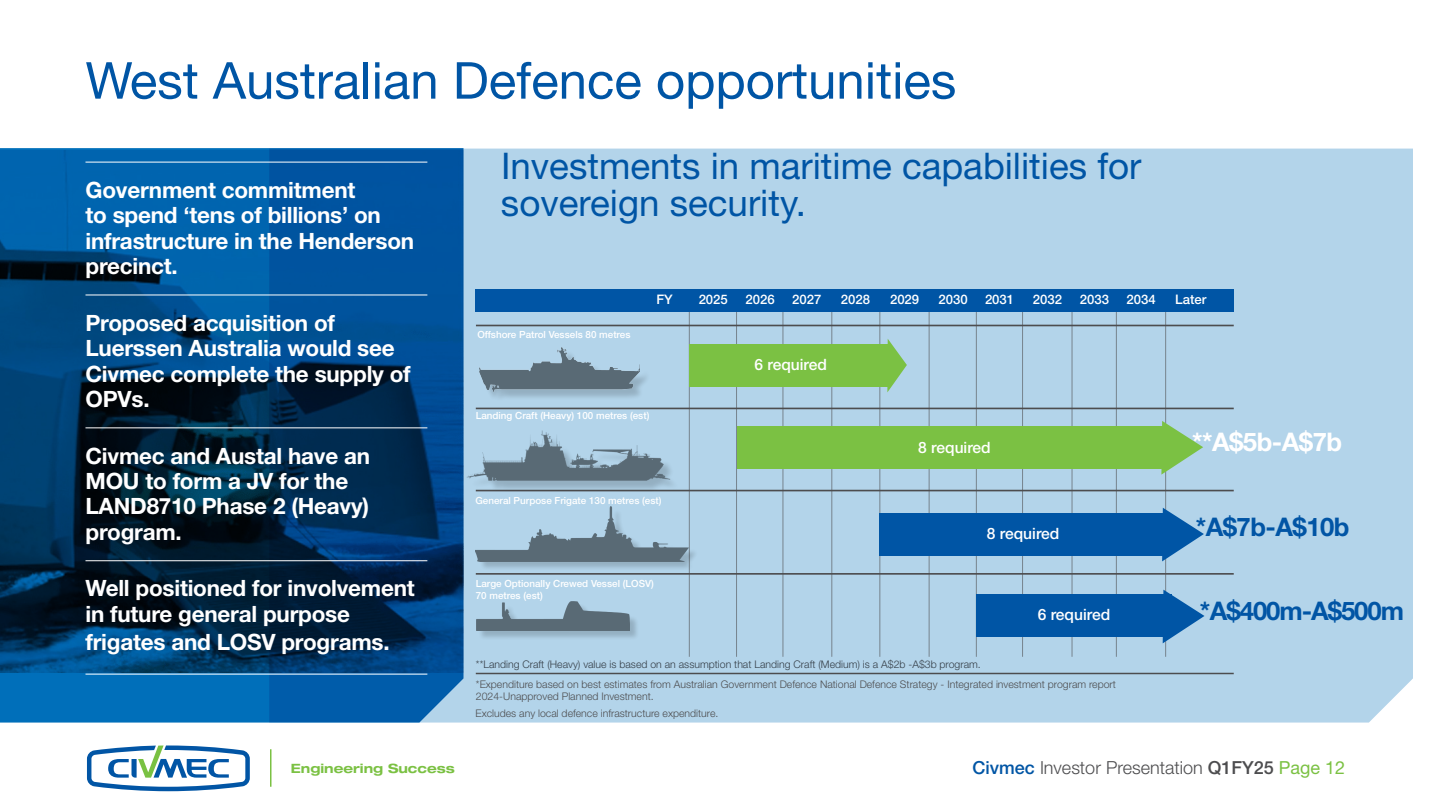
<style>
.page{position:relative;width:1440px;height:810px;background:#fff}
.page>*{position:absolute;margin:0;border:0;box-sizing:border-box;transform-origin:0 0}
.t1{font:51px "Helvetica Neue LT Std";color:#0055a5}
.t2{font:36.75px/37.2px "Helvetica Neue LT Std";color:#0055a5}
.TABLE-Bold{font:700 25.72px "Helvetica Neue LT Std";letter-spacing:-.04em;color:#0155a5}
.TABLE-Bold-2{font:700 25.72px "Helvetica Neue LT Std";color:#fff}
.TABLE-Bold-3{font:700 22.5px/25.5px "Helvetica Neue LT Std";letter-spacing:-.01em;color:#fff}
.t3{font:300 18px "Helvetica Neue LT Std";color:#4d4d4f}
.t4{font:500 15.6px "Helvetica Neue LT Std";color:#fff}
.t5{font:500 13.12px "Helvetica Neue LT Std";color:#fff}
.t6{font:700 expanded 12.83px "Helvetica Neue LT Std";color:#7bc143}
.t7{font:300 10.5px/12.6px "Helvetica Neue LT Std";color:#4d4d4f}
.t8{font:500 9.82px/11.9px "Helvetica Neue LT Std";color:#fff}
.s1{font-weight:500;color:#0055a5}
.s2{font-weight:500}
.s3{font-weight:400;color:#7bc143}
</style>
<div class="page">
<div style="left:464px;top:149px;width:949px;height:574px;background:#b3d4ea"></div>
<svg style="left:87px;top:746px;width:163px;height:45px"></svg>
<hr style="left:270px;top:749px;width:2px;height:38px;background:#7bc143">
<hr style="left:476px;top:673px;width:758px;height:1px;background:#4d4d4f">
<svg style="left:0;top:148px;width:464px;height:575px;background:#014072"></svg>
<hr style="left:86px;top:162px;width:341px;height:1px;background:#fff">
<hr style="left:86px;top:295px;width:341px;height:1px;background:#fff">
<hr style="left:86px;top:427px;width:341px;height:1px;background:#fff">
<hr style="left:86px;top:560px;width:341px;height:1px;background:#fff">
<hr style="left:86px;top:674px;width:341px;height:1px;background:#fff">
<hr style="left:1165px;top:311px;width:1px;height:346px;background:#4d4d4f">
<hr style="left:1116px;top:311px;width:1px;height:346px;background:#4d4d4f">
<hr style="left:1072px;top:311px;width:1px;height:346px;background:#4d4d4f">
<hr style="left:1022px;top:311px;width:1px;height:346px;background:#4d4d4f">
<hr style="left:976px;top:311px;width:1px;height:346px;background:#4d4d4f">
<hr style="left:929px;top:311px;width:1px;height:346px;background:#4d4d4f">
<hr style="left:879px;top:311px;width:1px;height:346px;background:#4d4d4f">
<hr style="left:831px;top:311px;width:1px;height:346px;background:#4d4d4f">
<hr style="left:783px;top:311px;width:1px;height:346px;background:#4d4d4f">
<hr style="left:736px;top:311px;width:1px;height:346px;background:#4d4d4f">
<hr style="left:689px;top:311px;width:1px;height:346px;background:#4d4d4f">
<hr style="left:476px;top:573px;width:758px;height:2px;background:#4d4d4f">
<svg style="left:1163px;top:590px;width:41px;height:53px;background:#679ecc"></svg>
<div style="left:737px;top:427px;width:429px;height:42px;background:#7bc143"></div>
<div style="left:879px;top:513px;width:287px;height:43px;background:#0055a5"></div>
<div style="left:976px;top:594px;width:195px;height:43px;background:#0055a5"></div>
<svg style="left:1162px;top:508px;width:42px;height:53px;background:#5793c6"></svg>
<svg style="left:1161px;top:421px;width:42px;height:54px;background:#96ca95"></svg>
<hr style="left:476px;top:408px;width:758px;height:1px;background:#4d4d4f">
<hr style="left:476px;top:490px;width:758px;height:1px;background:#4d4d4f">
<div style="left:478px;top:603px;width:162px;height:38px;background:#000;opacity:.35"></div>
<img style="left:476px;top:602px;width:153px;height:29px">
<div style="left:477px;top:508px;width:222px;height:64px;background:#000;opacity:.35"></div>
<img style="left:476px;top:506px;width:213px;height:55px">
<div style="left:470px;top:433px;width:211px;height:60px;background:#000;opacity:.35"></div>
<img style="left:458px;top:416px;width:221px;height:65px">
<div style="left:476px;top:289px;width:758px;height:23px;background:#0055a5"></div>
<div style="left:689px;top:344px;width:201px;height:42px;background:#7bc143"></div>
<svg style="left:887px;top:339px;width:20px;height:53px"></svg>
<hr style="left:476px;top:325px;width:758px;height:1px;background:#4d4d4f">
<div style="left:481px;top:350px;width:169px;height:52px;background:#000;opacity:.35"></div>
<img style="left:479px;top:348px;width:161px;height:44px">
<p class="t1" style="left:86px;top:50px;width:872px">West Australian Defence opportunities</p>
<p class="TABLE-Bold-3" style="left:86px;top:177px;width:330px">Government commitment<br>to spend ‘tens of billions’ on infrastructure in the Henderson precinct.</p>
<p class="TABLE-Bold-3" style="left:86px;top:309px;width:327px">Proposed acquisition of<br>Luerssen Australia would see<br>Civmec complete the supply of<br>OPVs.</p>
<p class="TABLE-Bold-3" style="left:86px;top:442px;width:286px">Civmec and Austal have an<br>MOU to form a JV for the<br>LAND8710 Phase 2 (Heavy) program.</p>
<p class="TABLE-Bold-3" style="left:86px;top:575px;width:331px">Well positioned for involvement in future general purpose</p>
<p class="TABLE-Bold-3" style="left:86px;top:629px;width:306px">frigates and LOSV programs.</p>
<p class="t2" style="left:501px;top:147px;width:642px">Investments in maritime capabilities for sovereign security.</p>
<p class="t8" style="left:477px;top:328px;width:155px">Offshore Patrol Vessels 80 metres</p>
<p class="t5" style="left:656px;top:292px;width:18px">FY</p>
<p class="t5" style="left:699px;top:292px;width:31px">2025</p>
<p class="t5" style="left:746px;top:292px;width:31px">2026</p>
<p class="t5" style="left:792px;top:292px;width:31px">2027</p>
<p class="t5" style="left:841px;top:292px;width:31px">2028</p>
<p class="t5" style="left:890px;top:292px;width:31px">2029</p>
<p class="t5" style="left:939px;top:292px;width:31px">2030</p>
<p class="t5" style="left:985px;top:292px;width:31px">2031</p>
<p class="t5" style="left:1033px;top:292px;width:31px">2032</p>
<p class="t5" style="left:1080px;top:292px;width:31px">2033</p>
<p class="t5" style="left:1127px;top:292px;width:31px">2034</p>
<p class="t5" style="left:1175px;top:292px;width:33px">Later</p>
<p class="t4" style="left:754px;top:355px;width:74px">6 required</p>
<p class="t8" style="left:476px;top:410px;width:175px">Landing Craft (Heavy) 100 metres (est)</p>
<p class="t4" style="left:918px;top:438px;width:74px">8 required</p>
<p class="TABLE-Bold-2" style="left:1192px;top:426px;width:151px">**A$5b-A$7b</p>
<p class="t8" style="left:475px;top:494px;width:188px">General Purpose Frigate 130 metres (est)</p>
<p class="t8" style="left:476px;top:578px;width:180px">Large Optionally Crewed Vessel (LOSV)<br>70 metres (est)</p>
<p class="t4" style="left:987px;top:524px;width:74px">8 required</p>
<p class="t4" style="left:1038px;top:605px;width:74px">6 required</p>
<p class="t7" style="left:476px;top:658px;width:506px">**Landing Craft (Heavy) value is based on an assumption that Landing Craft (Medium) is a A$2b -A$3b program.</p>
<p class="t7" style="left:476px;top:677px;width:642px">*Expenditure based on best estimates from Australian Government Defence National Defence Strategy - Integrated investment program report<br>2024-Unapproved Planned Investment.</p>
<p class="t7" style="left:476px;top:707px;width:244px">Excludes any local defence infrastructure expenditure.</p>
<p class="TABLE-Bold" style="left:1196px;top:511px;width:155px">*A$7b-A$10b</p>
<p class="TABLE-Bold" style="left:1200px;top:595px;width:206px">*A$400m-A$500m</p>
<p class="t6" style="left:291px;top:760px;width:165px">Engineering Success</p>
<p class="t3" style="left:973px;top:757px;width:374px"><span class="s1">Civmec</span> Investor Presentation <span class="s2">Q1FY25</span> <span class="s3">Page 12</span></p>
</div>
